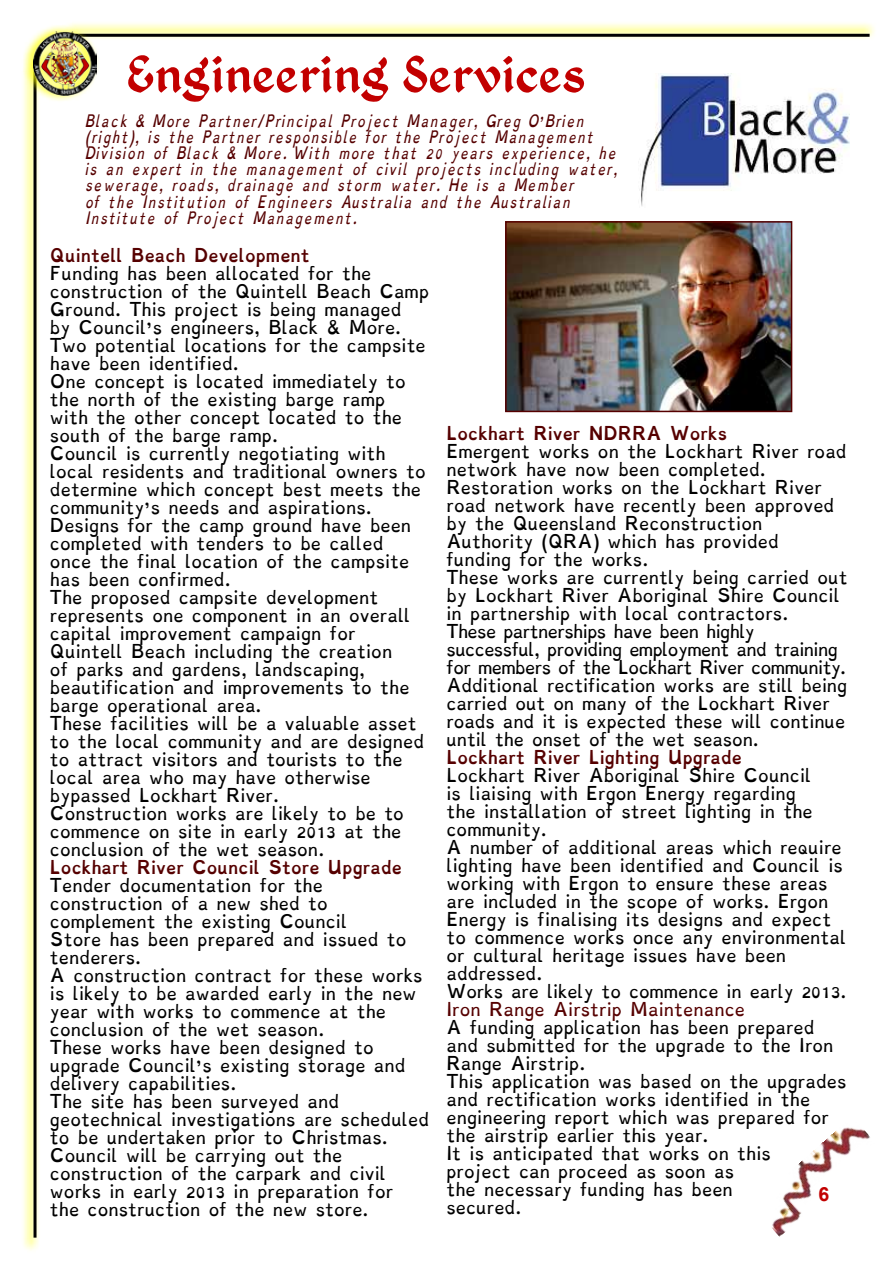
<style>
.page{position:relative;width:893px;height:1263px;background:#fff}
.page>*{position:absolute;margin:0;border:0;box-sizing:border-box;transform-origin:0 0}
.t1{font:57px "Kingthings Petrock";letter-spacing:.03em;color:#c20000}
.t2{font:700 19.5px "Arial";color:#c20000}
.t3{font:15px/18px "Dyslexie";color:#000}
.t4{font:700 15px "Dyslexie";color:#560000}
.t5{font:15px "Dyslexie";color:#560000}
.t6{font:italic 13.5px/16.2px "Dyslexie";color:#560000}
</style>
<div class="page">
<svg style="left:72px;top:23px;width:803px;height:16px"></svg>
<hr style="left:70px;top:34px;width:800px;height:3px;background:#000">
<svg style="left:23px;top:103px;width:16px;height:1148px"></svg>
<hr style="left:34px;top:61px;width:3px;height:1176px;background:#000">
<svg style="left:23px;top:24px;width:77px;height:79px"></svg>
<img style="left:34px;top:31px;width:62px;height:64px">
<svg style="left:34px;top:65px;width:3px;height:12px"></svg>
<svg style="left:75px;top:34px;width:7px;height:4px"></svg>
<img style="left:772px;top:1127px;width:98px;height:110px">
<img style="left:639px;top:74px;width:211px;height:132px">
<img style="left:508px;top:224px;width:281px;height:185px">
<div style="left:505px;top:221px;width:287px;height:191px;border:2px solid #560000"></div>
<h1 class="t1" style="left:127px;top:54px;width:459px">Engineering Services</h1>
<p class="t6" style="left:85px;top:114px;width:535px">Black &amp; More Partner/Principal Project Manager, Greg O’Brien (right), is the Partner responsible for the Project Management Division of Black &amp; More. With more that 20 years experience, he is an expert in the management of civil projects including water, sewerage, roads, drainage and storm water. He is a Member<br>of the Institution of Engineers Australia and the Australian Institute of Project Management.</p>
<p class="t4" style="left:50px;top:248px;width:261px">Quintell Beach Development</p>
<p class="t3" style="left:50px;top:266px;width:381px">Funding has been allocated for the construction of the Quintell Beach Camp Ground. This project is being managed<br>by Council’s engineers, Black &amp; More.<br>Two potential locations for the campsite have been identified.<br>One concept is located immediately to the north of the existing barge ramp<br>with the other concept located to the south of the barge ramp.<br>Council is currently negotiating with local residents and traditional owners to determine which concept best meets the community’s needs and aspirations.<br>Designs for the camp ground have been completed with tenders to be called<br>once the final location of the campsite has been confirmed.<br>The proposed campsite development represents one component in an overall capital improvement campaign for Quintell Beach including the creation<br>of parks and gardens, landscaping, beautification and improvements to the barge operational area.<br>These facilities will be a valuable asset to the local community and are designed to attract visitors and tourists to the local area who may have otherwise bypassed Lockhart River.<br>Construction works are likely to be to commence on site in early 2013 at the conclusion of the wet season.</p>
<p class="t4" style="left:50px;top:860px;width:354px">Lockhart River Council Store Upgrade</p>
<p class="t3" style="left:50px;top:878px;width:381px">Tender documentation for the construction of a new shed to complement the existing Council<br>Store has been prepared and issued to tenderers.<br>A construction contract for these works is likely to be awarded early in the new year with works to commence at the conclusion of the wet season.<br>These works have been designed to upgrade Council’s existing storage and delivery capabilities.<br>The site has been surveyed and geotechnical investigations are scheduled to be undertaken prior to Christmas.<br>Council will be carrying out the construction of the carpark and civil works in early 2013 in preparation for<br>the construction of the new store.</p>
<p class="t4" style="left:446px;top:426px;width:282px">Lockhart River NDRRA Works</p>
<p class="t3" style="left:446px;top:445px;width:403px">Emergent works on the Lockhart River road network have now been completed.<br>Restoration works on the Lockhart River road network have recently been approved by the Queensland Reconstruction Authority (QRA) which has provided<br>funding for the works.<br>These works are currently being carried out by Lockhart River Aboriginal Shire Council in partnership with local contractors.<br>These partnerships have been highly successful, providing employment and training for members of the Lockhart River community.<br>Additional rectification works are still being carried out on many of the Lockhart River roads and it is expected these will continue until the onset of the wet season.</p>
<p class="t4" style="left:446px;top:750px;width:297px">Lockhart River Lighting Upgrade</p>
<p class="t3" style="left:446px;top:769px;width:401px">Lockhart River Aboriginal Shire Council<br>is liaising with Ergon Energy regarding<br>the installation of street lighting in the community.<br>A number of additional areas which require lighting have been identified and Council is working with Ergon to ensure these areas are included in the scope of works. Ergon Energy is finalising its designs and expect to commence works once any environmental or cultural heritage issues have been addressed.<br>Works are likely to commence in early 2013.</p>
<p class="t5" style="left:446px;top:1002px;width:300px">Iron Range Airstrip Maintenance</p>
<p class="t3" style="left:446px;top:1021px;width:402px">A funding application has been prepared and submitted for the upgrade to the Iron<br>Range Airstrip.<br>This application was based on the upgrades and rectification works identified in the engineering report which was prepared for the airstrip earlier this year.<br>It is anticipated that works on this<br>project can proceed as soon as<br>the necessary funding has been<br>secured.</p>
<h2 class="t2" style="left:819px;top:1182px;width:12px">6</h2>
</div>
